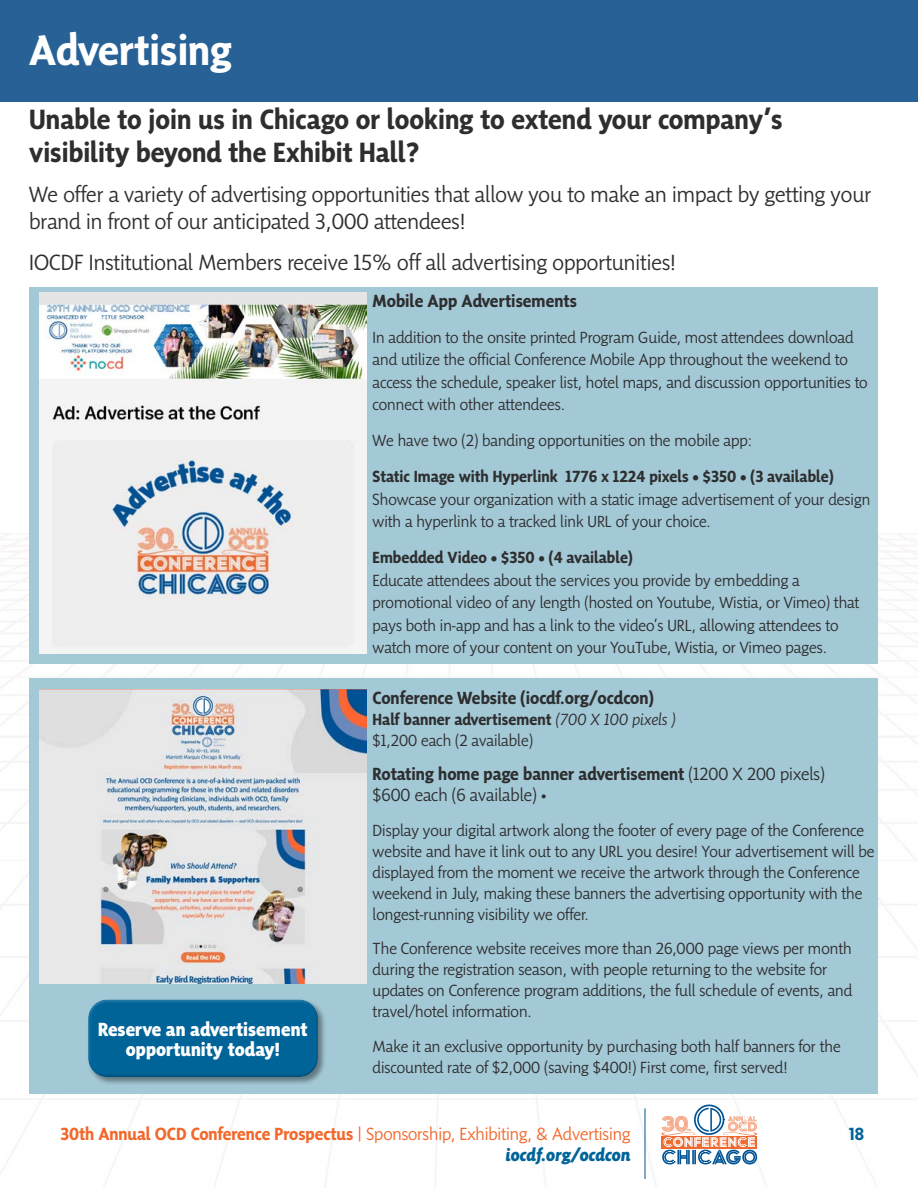
<style>
.page{position:relative;width:918px;height:1188px;background:#fff}
.page>*{position:absolute;margin:0;border:0;box-sizing:border-box;transform-origin:0 0}
.t1{font:700 43.5px "Sensibility";color:#fff}
.t2{font:700 28.5px/33px "Sensibility";color:#2e2e2f}
.t3{font:300 22.5px/27px "Sensibility";color:#2e2e2f}
.t4{font:800 19.5px/19.5px "Sensibility";color:#fff;text-align:center}
.t5{font:300 18px/21px "Sensibility";color:#2e2e2f}
.t6{font:300 18px "Sensibility";letter-spacing:-.005em;color:#f2682b}
.t7{font:700 18px "Sensibility";color:#2e2e2f}
.t8{font:italic 800 18px "Sensibility";color:#006499}
.t9{font:700 18px "Sense";color:#006499}
.t10{font:300 16.5px/21px "Sensibility";color:#2e2e2f}
.t11{font:700 16.5px/21px "Sensibility";color:#2e2e2f}
.s1{font-weight:300;font-style:italic}
.s2{font-weight:300}
.s3{font-weight:700}
</style>
<div class="page">
<hr style="left:645px;top:1108px;width:1px;height:71px;background:#005494">
<svg style="left:662px;top:1105px;width:95px;height:59px"></svg>
<div style="left:29px;top:678px;width:849px;height:416px;background:#a4c9d6"></div>
<div style="left:0;top:0;width:918px;height:102px;background:#286195"></div>
<div style="left:29px;top:287px;width:849px;height:377px;background:#a4c9d6"></div>
<div style="left:87px;top:998px;width:240px;height:88px;background:#000;opacity:.4"></div>
<div style="left:84px;top:995px;width:234px;height:74px;background:#fff;opacity:.2"></div>
<div style="left:87px;top:1005px;width:235px;height:76px;background:#000;opacity:.2"></div>
<img style="left:40px;top:690px;width:326px;height:294px">
<img style="left:40px;top:293px;width:326px;height:360px">
<h1 class="t1" style="left:29px;top:26px;width:204px">Advertising</h1>
<h2 class="t2" style="left:29px;top:102px;width:755px">Unable to join us in Chicago or looking to extend your company’s visibility beyond the Exhibit Hall?</h2>
<h3 class="t3" style="left:29px;top:180px;width:843px">We offer a variety of advertising opportunities that allow you to make an impact by getting your brand in front of our anticipated 3,000 attendees!</h3>
<h3 class="t3" style="left:29px;top:248px;width:648px">IOCDF Institutional Members receive 15% off all advertising opportunities!</h3>
<p class="t7" style="left:373px;top:290px;width:206px">Mobile App Advertisements</p>
<p class="t10" style="left:373px;top:325px;width:497px;line-height:22.5px">In addition to the onsite printed Program Guide, most attendees download and utilize the official Conference Mobile App throughout the weekend to access the schedule, speaker list, hotel maps, and discussion opportunities to connect with other attendees.</p>
<p class="t10" style="left:373px;top:430px;width:381px">We have two (2) banding opportunities on the mobile app:</p>
<p class="t11" style="left:373px;top:466px;width:462px">Static Image with Hyperlink 1776 x 1224 pixels • $350 • (3 available)</p>
<p class="t10" style="left:373px;top:487px;width:499px;line-height:22.5px">Showcase your organization with a static image advertisement of your design with a hyperlink to a tracked link URL of your choice.</p>
<p class="t11" style="left:373px;top:547px;width:262px">Embedded Video • $350 • (4 available)</p>
<p class="t10" style="left:373px;top:568px;width:488px;line-height:22.5px">Educate attendees about the services you provide by embedding a promotional video of any length (hosted on Youtube, Wistia, or Vimeo) that pays both in-app and has a link to the video’s URL, allowing attendees to watch more of your content on your YouTube, Wistia, or Vimeo pages.</p>
<p class="t7" style="left:373px;top:687px;width:283px">Conference Website (iocdf.org/ocdcon)</p>
<p class="t11" style="left:373px;top:708px;width:304px">Half banner advertisement <span class="s1">(700 X 100 pixels ) </span><span class="s2">$1,200 each (2 available)</span></p>
<p class="t5" style="left:373px;top:763px;width:454px"><span class="s3">Rotating home page banner advertisement</span> (1200 X 200 pixels) $600 each (6 available) •</p>
<p class="t10" style="left:373px;top:819px;width:504px">Display your digital artwork along the footer of every page of the Conference website and have it link out to any URL you desire! Your advertisement will be displayed from the moment we receive the artwork through the Conference weekend in July, making these banners the advertising opportunity with the longest-running visibility we offer.</p>
<p class="t10" style="left:373px;top:938px;width:481px">The Conference website receives more than 26,000 page views per month during the registration season, with people returning to the website for updates on Conference program additions, the full schedule of events, and travel/hotel information.</p>
<p class="t10" style="left:373px;top:1035px;width:470px">Make it an exclusive opportunity by purchasing both half banners for the discounted rate of $2,000 (saving $400!) First come, first served!</p>
<p class="t4" style="left:98px;top:1019px;width:211px">Reserve an advertisement opportunity today!</p>
<p class="t6" style="left:60px;top:1123px;width:571px"><span class="s3">30th Annual OCD Conference Prospectus</span> | Sponsorship, Exhibiting, &amp; Advertising</p>
<p class="t9" style="left:849px;top:1123px;width:16px">18</p>
<p class="t8" style="left:505px;top:1145px;width:127px">iocdf.org/ocdcon</p>
</div>
